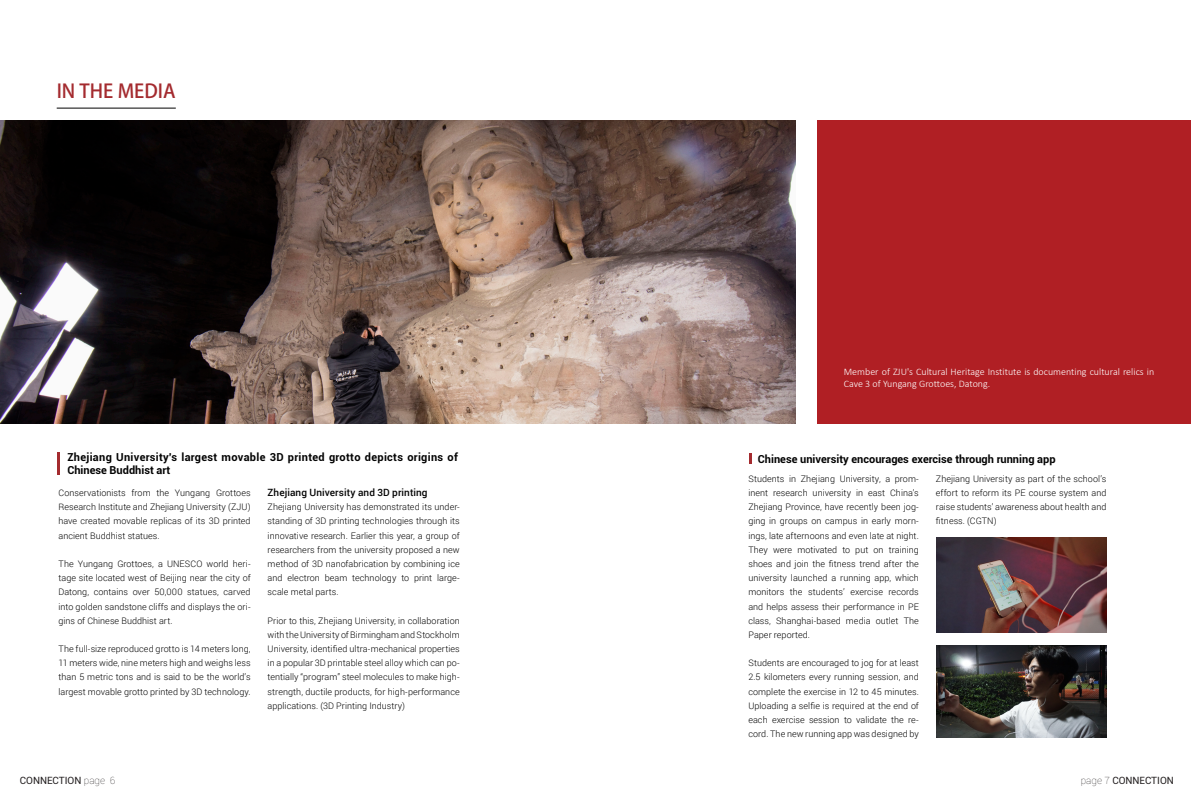
<style>
.page{position:relative;width:1191px;height:808px;background:#fff}
.page>*{position:absolute;margin:0;border:0;box-sizing:border-box;transform-origin:0 0}
.t1{font:19px "Adobe Heiti Std";color:#a42b2f}
.t2{font:700 11px/13px "Roboto";letter-spacing:.03em;color:#030303}
.t3{font:700 11px "Roboto";color:#030303}
.t4{font:300 10px/12px "Calibri";color:#fff}
.t5{font:500 10px "Roboto";letter-spacing:.01em;color:#030303}
.t6{font:10px "Roboto";color:#231f20}
.t7{font:300 9px/14.2px "Roboto";letter-spacing:.005em;color:#030303;text-align:justify}
.s1{font-weight:100}
</style>
<div class="page">
<hr style="left:57px;top:452px;width:3px;height:23px;background:#a42b2f">
<img style="left:0;top:120px;width:795px;height:303px">
<svg style="left:749px;top:453px;width:2px;height:10px"></svg>
<img style="left:936px;top:538px;width:171px;height:95px">
<div style="left:817px;top:120px;width:374px;height:303px;background:#b01f24"></div>
<img style="left:936px;top:645px;width:170px;height:93px">
<hr style="left:57px;top:108px;width:119px;height:1px;background:#030303">
<p class="t1" style="left:57px;top:80px;width:120px">IN THE MEDIA</p>
<p class="t2" style="left:67px;top:450px;width:392px">Zhejiang University's largest movable 3D printed grotto depicts origins of<br>Chinese Buddhist art</p>
<p class="t7" style="left:59px;top:485px;width:194px">Conservationists from the Yungang Grottoes Research Institute and Zhejiang University (ZJU) have created movable replicas of its 3D printed ancient Buddhist statues.</p>
<p class="t7" style="left:59px;top:556px;width:194px">The Yungang Grottoes, a UNESCO world heri&shy;tage site located west of Beijing near the city of Datong, contains over 50,000 statues, carved into golden sandstone cliffs and displays the ori&shy;gins of Chinese Buddhist art.</p>
<p class="t7" style="left:59px;top:641px;width:194px">The full-size reproduced grotto is 14 meters long, 11 meters wide, nine meters high and weighs less than 5 metric tons and is said to be the world’s largest movable grotto printed by 3D technology.</p>
<p class="t5" style="left:268px;top:485px;width:161px">Zhejiang University and 3D printing</p>
<p class="t7" style="left:268px;top:500px;width:194px">Zhejiang University has demonstrated its under&shy;standing of 3D printing technologies through its innovative research. Earlier this year, a group of researchers from the university proposed a new method of 3D nanofabrication by combining ice and electron beam technology to print large&shy;scale metal parts.</p>
<p class="t7" style="left:268px;top:613px;width:194px">Prior to this, Zhejiang University, in collaboration with the University of Birmingham and Stockholm University, identified ultra-mechanical properties in a popular 3D printable steel alloy which can po&shy;tentially “program” steel molecules to make high&shy;strength, ductile products, for high-performance applications. (3D Printing Industry)</p>
<p class="t4" style="left:844px;top:366px;width:312px">Member of ZJU's Cultural Heritage Institute is documenting cultural relics in<br>Cave 3 of Yungang Grottoes, Datong.</p>
<p class="t3" style="left:758px;top:451px;width:299px">Chinese university encourages exercise through running app</p>
<p class="t7" style="left:748px;top:471px;width:172px">Students in Zhejiang University, a prom&shy;inent research university in east China’s Zhejiang Province, have recently been jog&shy;ging in groups on campus in early morn&shy;ings, late afternoons and even late at night.<br>They were motivated to put on training shoes and join the fitness trend after the university launched a running app, which monitors the students’ exercise records and helps assess their performance in PE class, Shanghai-based media outlet The Paper reported.</p>
<p class="t7" style="left:748px;top:656px;width:172px">Students are encouraged to jog for at least 2.5 kilometers every running session, and complete the exercise in 12 to 45 minutes.<br>Uploading a selfie is required at the end of each exercise session to validate the re&shy;cord. The new running app was designed by</p>
<p class="t7" style="left:936px;top:471px;width:172px">Zhejiang University as part of the school’s effort to reform its PE course system and raise students’ awareness about health and fitness. (CGTN)</p>
<p class="t6" style="left:20px;top:773px;width:97px">CONNECTION <span class="s1">page 6</span></p>
<p class="t6" style="left:1080px;top:773px;width:95px"><span class="s1">page 7</span> CONNECTION</p>
</div>
